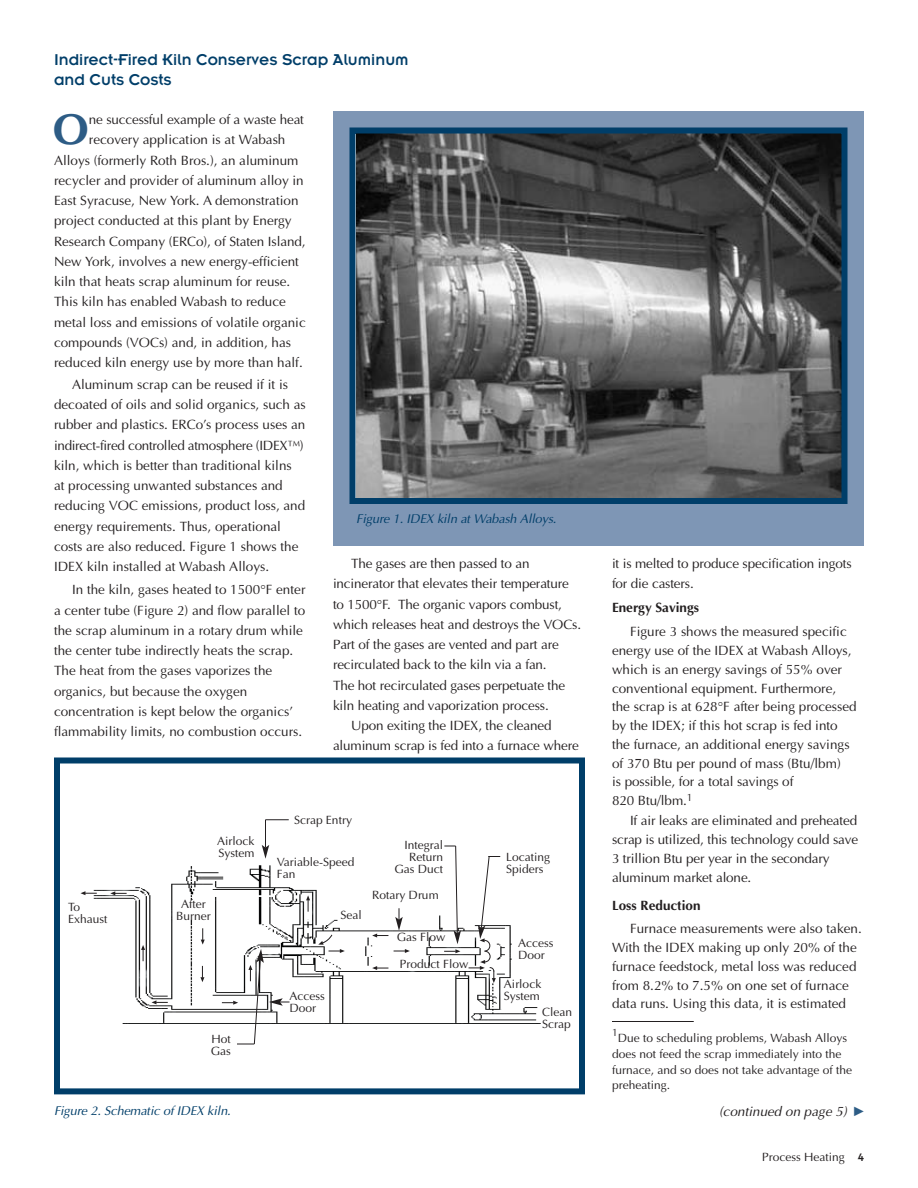
<style>
.page{position:relative;width:918px;height:1188px;background:#fff}
.page>*{position:absolute;margin:0;border:0;box-sizing:border-box;transform-origin:0 0}
.t1{font:700 43.2px "Optima";color:#2d5c85}
.t2{font:17.25px/20.2px "Insignia";color:#003e69}
.t3{font:13.5px/20.2px "Optima";color:#231f20}
.t4{font:700 13.5px "Optima";color:#231f20}
.t5{font:italic 13.5px "Optima";color:#231f20}
.t6{font:italic 12.75px "Optima";letter-spacing:-.01em;color:#003e69}
.t7{font:12px/12px "Optima";color:#231f20}
.t8{font:10.5px "Optima";color:#231f20}
.s1{font-family:"Insignia"}
</style>
<div class="page">
<div style="left:333px;top:111px;width:531px;height:435px;background:#7e96b5"></div>
<img style="left:357px;top:135px;width:484px;height:362px">
<div style="left:350px;top:128px;width:498px;height:376px;border:6px solid #003e69"></div>
<img style="left:85px;top:845px;width:456px;height:179px">
<svg style="left:80px;top:891px;width:21px;height:4px"></svg>
<svg style="left:107px;top:891px;width:20px;height:4px"></svg>
<svg style="left:141px;top:945px;width:4px;height:21px"></svg>
<svg style="left:152px;top:1000px;width:28px;height:4px"></svg>
<svg style="left:201px;top:917px;width:5px;height:28px"></svg>
<svg style="left:200px;top:966px;width:4px;height:16px"></svg>
<svg style="left:394px;top:949px;width:16px;height:4px"></svg>
<svg style="left:372px;top:934px;width:16px;height:4px"></svg>
<svg style="left:372px;top:966px;width:16px;height:4px"></svg>
<svg style="left:306px;top:895px;width:4px;height:17px"></svg>
<svg style="left:318px;top:934px;width:27px;height:19px"></svg>
<div style="left:54px;top:758px;width:531px;height:336px;border:6px solid #003e69"></div>
<hr style="left:612px;top:1021px;width:82px;height:1px;background:#231f20">
<svg style="left:262px;top:819px;width:27px;height:40px"></svg>
<svg style="left:395px;top:908px;width:8px;height:23px"></svg>
<svg style="left:469px;top:856px;width:31px;height:127px"></svg>
<svg style="left:444px;top:845px;width:17px;height:108px"></svg>
<svg style="left:222px;top:949px;width:68px;height:96px"></svg>
<p class="t2" style="left:54px;top:51px;width:356px">Indirect-Fired Kiln Conserves Scrap Aluminum and Cuts Costs</p>
<h1 class="t1" style="left:53px;top:104px;width:37px">O</h1>
<p class="t3" style="left:89px;top:109px;width:217px">ne successful example of a waste heat</p>
<p class="t3" style="left:89px;top:130px;width:198px">recovery application is at Wabash</p>
<p class="t3" style="left:54px;top:150px;width:246px">Alloys (formerly Roth Bros.), an aluminum</p>
<p class="t3" style="left:54px;top:170px;width:251px">recycler and provider of aluminum alloy in</p>
<p class="t3" style="left:54px;top:190px;width:246px">East Syracuse, New York. A demonstration</p>
<p class="t3" style="left:54px;top:211px;width:239px">project conducted at this plant by Energy</p>
<p class="t3" style="left:54px;top:231px;width:253px">Research Company (ERCo), of Staten Island,</p>
<p class="t3" style="left:54px;top:251px;width:247px">New York, involves a new energy-efficient</p>
<p class="t3" style="left:54px;top:271px;width:238px">kiln that heats scrap aluminum for reuse.</p>
<p class="t3" style="left:54px;top:292px;width:233px">This kiln has enabled Wabash to reduce</p>
<p class="t3" style="left:54px;top:312px;width:253px">metal loss and emissions of volatile organic</p>
<p class="t3" style="left:54px;top:332px;width:239px">compounds (VOCs) and, in addition, has</p>
<p class="t3" style="left:54px;top:352px;width:250px">reduced kiln energy use by more than half.</p>
<p class="t3" style="left:54px;top:374px;width:253px;text-indent:18px">Aluminum scrap can be reused if it is decoated of oils and solid organics, such as rubber and plastics. ERCo’s process uses an indirect-fired controlled atmosphere (IDEX™) kiln, which is better than traditional kilns<br>at processing unwanted substances and reducing VOC emissions, product loss, and energy requirements. Thus, operational costs are also reduced. Figure 1 shows the IDEX kiln installed at Wabash Alloys.</p>
<p class="t3" style="left:54px;top:580px;width:253px;text-indent:18px">In the kiln, gases heated to 1500°F enter a center tube (Figure 2) and flow parallel to the scrap aluminum in a rotary drum while the center tube indirectly heats the scrap.<br>The heat from the gases vaporizes the organics, but because the oxygen concentration is kept below the organics’ flammability limits, no combustion occurs.</p>
<p class="t6" style="left:356px;top:512px;width:202px">Figure 1. IDEX kiln at Wabash Alloys.</p>
<p class="t3" style="left:351px;top:553px;width:180px">The gases are then passed to an</p>
<p class="t3" style="left:333px;top:574px;width:237px">incinerator that elevates their temperature</p>
<p class="t3" style="left:333px;top:594px;width:231px">to 1500°F. The organic vapors combust,</p>
<p class="t3" style="left:333px;top:614px;width:250px">which releases heat and destroys the VOCs.</p>
<p class="t3" style="left:333px;top:634px;width:227px">Part of the gases are vented and part are</p>
<p class="t3" style="left:333px;top:655px;width:215px">recirculated back to the kiln via a fan.</p>
<p class="t3" style="left:333px;top:675px;width:234px">The hot recirculated gases perpetuate the</p>
<p class="t3" style="left:333px;top:695px;width:217px">kiln heating and vaporization process.</p>
<p class="t3" style="left:351px;top:715px;width:202px">Upon exiting the IDEX, the cleaned</p>
<p class="t3" style="left:333px;top:736px;width:247px">aluminum scrap is fed into a furnace where</p>
<p class="t7" style="left:68px;top:901px;width:41px">To<br>Exhaust</p>
<p class="t7" style="left:217px;top:835px;width:39px">Airlock<br>System</p>
<p class="t7" style="left:176px;top:897px;width:36px;text-align:center">After<br>Burner</p>
<p class="t7" style="left:211px;top:1032px;width:22px">Hot<br>Gas</p>
<p class="t6" style="left:54px;top:1103px;width:178px">Figure 2. Schematic of IDEX kiln.</p>
<p class="t7" style="left:294px;top:814px;width:59px">Scrap Entry</p>
<p class="t7" style="left:277px;top:856px;width:79px">Variable-Speed<br>Fan</p>
<p class="t7" style="left:341px;top:909px;width:23px">Seal</p>
<p class="t7" style="left:289px;top:990px;width:37px">Access<br>Door</p>
<p class="t7" style="left:395px;top:839px;width:50px;text-align:right">Integral<br>Return<br>Gas Duct</p>
<p class="t7" style="left:372px;top:889px;width:68px">Rotary Drum</p>
<p class="t7" style="left:397px;top:931px;width:50px">Gas Flow</p>
<p class="t7" style="left:400px;top:958px;width:70px">Product Flow</p>
<p class="t7" style="left:506px;top:851px;width:46px">Locating<br>Spiders</p>
<p class="t7" style="left:518px;top:936px;width:37px">Access<br>Door</p>
<p class="t7" style="left:504px;top:978px;width:39px">Airlock<br>System</p>
<p class="t7" style="left:542px;top:1006px;width:32px">Clean<br>Scrap</p>
<p class="t3" style="left:612px;top:553px;width:241px">it is melted to produce specification ingots for die casters.</p>
<p class="t4" style="left:612px;top:599px;width:89px">Energy Savings</p>
<p class="t3" style="left:612px;top:622px;width:246px;line-height:18.8px;text-indent:18px">Figure 3 shows the measured specific energy use of the IDEX at Wabash Alloys, which is an energy savings of 55% over conventional equipment. Furthermore, the scrap is at 628°F after being processed by the IDEX; if this hot scrap is fed into the furnace, an additional energy savings of 370 Btu per pound of mass (Btu/lbm)<br>is possible, for a total savings of<br>820 Btu/lbm.<sup>1</sup></p>
<p class="t3" style="left:612px;top:811px;width:248px;line-height:18.8px;text-indent:18px">If air leaks are eliminated and preheated scrap is utilized, this technology could save 3 trillion Btu per year in the secondary aluminum market alone.</p>
<p class="t4" style="left:612px;top:898px;width:90px">Loss Reduction</p>
<p class="t3" style="left:612px;top:919px;width:251px;line-height:18.8px;text-indent:18px">Furnace measurements were also taken.<br>With the IDEX making up only 20% of the furnace feedstock, metal loss was reduced from 8.2% to 7.5% on one set of furnace data runs. Using this data, it is estimated</p>
<p class="t8" style="left:612px;top:1026px;width:7px">1</p>
<p class="t7" style="left:612px;top:1030px;width:242px;line-height:15.6px;text-indent:6px">Due to scheduling problems, Wabash Alloys does not feed the scrap immediately into the furnace, and so does not take advantage of the preheating.</p>
<p class="t5" style="left:719px;top:1103px;width:129px">(continued on page 5)</p>
<p class="t7" style="left:762px;top:1151px;width:103px">Process Heating <span class="s1">4</span></p>
</div>
